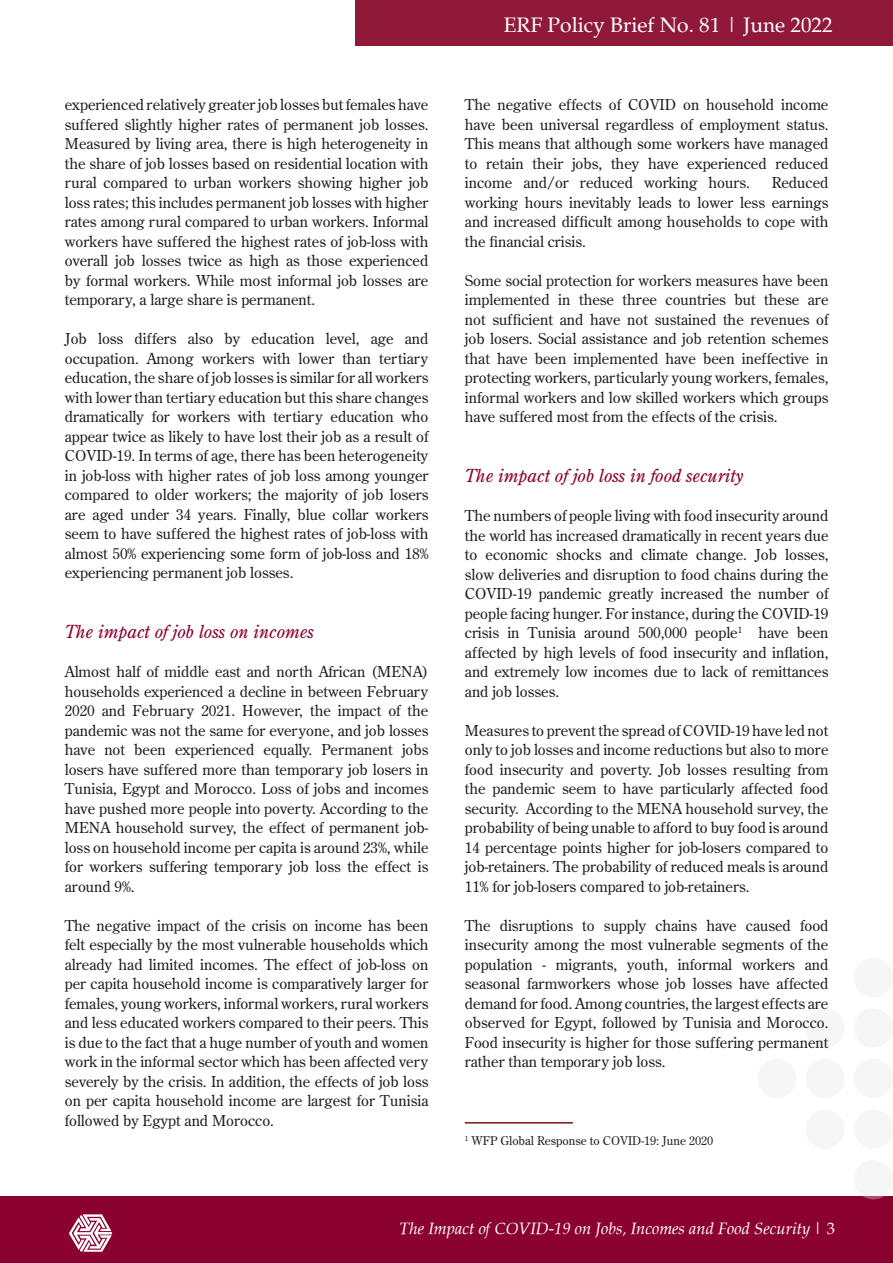
<style>
.page{position:relative;width:893px;height:1263px;background:#fff}
.page>*{position:absolute;margin:0;border:0;box-sizing:border-box;transform-origin:0 0}
.t1{font:21px "Palatia";color:#fff}
.t2{font:italic 18px "Century Old Style Std";color:#8b012f}
.t3{font:italic 16.5px "Palatia";color:#fff}
.Paragraph_2020{font:15px/19.5px "Century Old Style Std";color:#231f20;text-align:justify}
.t4{font:12px "Century Old Style Std";color:#231f20}
.s1{font-style:normal}
</style>
<div class="page">
<div style="left:355px;top:0;width:538px;height:45px;background:#901839"></div>
<div style="left:0;top:1196px;width:893px;height:67px;background:#8b012f"></div>
<div style="left:854px;top:1160px;width:39px;height:39px;background:#f6f6f6;border-radius:50%"></div>
<div style="left:854px;top:1109px;width:39px;height:40px;background:#f6f6f6;border-radius:50%"></div>
<div style="left:854px;top:1059px;width:39px;height:39px;background:#f6f6f6;border-radius:50%"></div>
<div style="left:854px;top:1008px;width:39px;height:40px;background:#f6f6f6;border-radius:50%"></div>
<div style="left:805px;top:1109px;width:40px;height:40px;background:#f6f6f6;border-radius:50%"></div>
<div style="left:805px;top:1059px;width:40px;height:39px;background:#f6f6f6;border-radius:50%"></div>
<div style="left:805px;top:1008px;width:40px;height:40px;background:#f6f6f6;border-radius:50%"></div>
<div style="left:757px;top:1059px;width:39px;height:39px;background:#f6f6f6;border-radius:50%"></div>
<svg style="left:69px;top:1214px;width:43px;height:38px"></svg>
<hr style="left:465px;top:1122px;width:108px;height:1px;background:#7b121e">
<p class="Paragraph_2020" style="left:65px;top:95px;width:365px">experienced relatively greater job losses but females have suffered slightly higher rates of permanent job losses.<br>Measured by living area, there is high heterogeneity in the share of job losses based on residential location with rural compared to urban workers showing higher job loss rates; this includes permanent job losses with higher rates among rural compared to urban workers. Informal workers have suffered the highest rates of job-loss with overall job losses twice as high as those experienced by formal workers. While most informal job losses are temporary, a large share is permanent.</p>
<p class="Paragraph_2020" style="left:65px;top:329px;width:365px">Job loss differs also by education level, age and occupation. Among workers with lower than tertiary education, the share of job losses is similar for all workers with lower than tertiary education but this share changes dramatically for workers with tertiary education who appear twice as likely to have lost their job as a result of COVID-19. In terms of age, there has been heterogeneity in job-loss with higher rates of job loss among younger compared to older workers; the majority of job losers are aged under 34 years. Finally, blue collar workers seem to have suffered the highest rates of job-loss with almost 50% experiencing some form of job-loss and 18% experiencing permanent job losses.</p>
<p class="t2" style="left:65px;top:620px;width:251px">The impact of job loss on incomes</p>
<p class="Paragraph_2020" style="left:65px;top:662px;width:365px">Almost half of middle east and north African (MENA) households experienced a decline in between February 2020 and February 2021. However, the impact of the pandemic was not the same for everyone, and job losses have not been experienced equally. Permanent jobs losers have suffered more than temporary job losers in Tunisia, Egypt and Morocco. Loss of jobs and incomes have pushed more people into poverty. According to the MENA household survey, the effect of permanent job&shy;loss on household income per capita is around 23%, while for workers suffering temporary job loss the effect is around 9%.</p>
<p class="Paragraph_2020" style="left:65px;top:915px;width:365px">The negative impact of the crisis on income has been felt especially by the most vulnerable households which already had limited incomes. The effect of job-loss on per capita household income is comparatively larger for females, young workers, informal workers, rural workers and less educated workers compared to their peers. This is due to the fact that a huge number of youth and women work in the informal sector which has been affected very severely by the crisis. In addition, the effects of job loss on per capita household income are largest for Tunisia followed by Egypt and Morocco.</p>
<h1 class="t1" style="left:504px;top:12px;width:330px">ERF Policy Brief No. 81 | June 2022</h1>
<p class="Paragraph_2020" style="left:465px;top:95px;width:365px">The negative effects of COVID on household income have been universal regardless of employment status.<br>This means that although some workers have managed to retain their jobs, they have experienced reduced income and/or reduced working hours.</p>
<p class="Paragraph_2020" style="left:465px;top:173px;width:365px;text-indent:307px">Reduced working hours inevitably leads to lower less earnings and increased difficult among households to cope with the financial crisis.</p>
<p class="Paragraph_2020" style="left:465px;top:270px;width:365px">Some social protection for workers measures have been implemented in these three countries but these are not sufficient and have not sustained the revenues of job losers. Social assistance and job retention schemes that have been implemented have been ineffective in protecting workers, particularly young workers, females, informal workers and low skilled workers which groups have suffered most from the effects of the crisis.</p>
<p class="t2" style="left:465px;top:464px;width:280px">The impact of job loss in food security</p>
<p class="Paragraph_2020" style="left:465px;top:506px;width:365px">The numbers of people living with food insecurity around the world has increased dramatically in recent years due to economic shocks and climate change. Job losses, slow deliveries and disruption to food chains during the COVID-19 pandemic greatly increased the number of people facing hunger. For instance, during the COVID-19 crisis in Tunisia around 500,000 people<sup>1</sup> have been affected by high levels of food insecurity and inflation, and extremely low incomes due to lack of remittances and job losses.</p>
<p class="Paragraph_2020" style="left:465px;top:720px;width:365px">Measures to prevent the spread of COVID-19 have led not only to job losses and income reductions but also to more food insecurity and poverty. Job losses resulting from the pandemic seem to have particularly affected food security. According to the MENA household survey, the probability of being unable to afford to buy food is around 14 percentage points higher for job-losers compared to job-retainers. The probability of reduced meals is around 11% for job-losers compared to job-retainers.</p>
<p class="Paragraph_2020" style="left:465px;top:915px;width:365px">The disruptions to supply chains have caused food insecurity among the most vulnerable segments of the population - migrants, youth, informal workers and seasonal farmworkers whose job losses have affected demand for food. Among countries, the largest effects are observed for Egypt, followed by Tunisia and Morocco.<br>Food insecurity is higher for those suffering permanent rather than temporary job loss.</p>
<p class="t4" style="left:465px;top:1133px;width:250px"><sup>1</sup> WFP Global Response to COVID-19: June 2020</p>
<p class="t3" style="left:400px;top:1218px;width:437px">The Impact of COVID-19 on Jobs, Incomes and Food Security <span class="s1">| 3</span></p>
</div>
